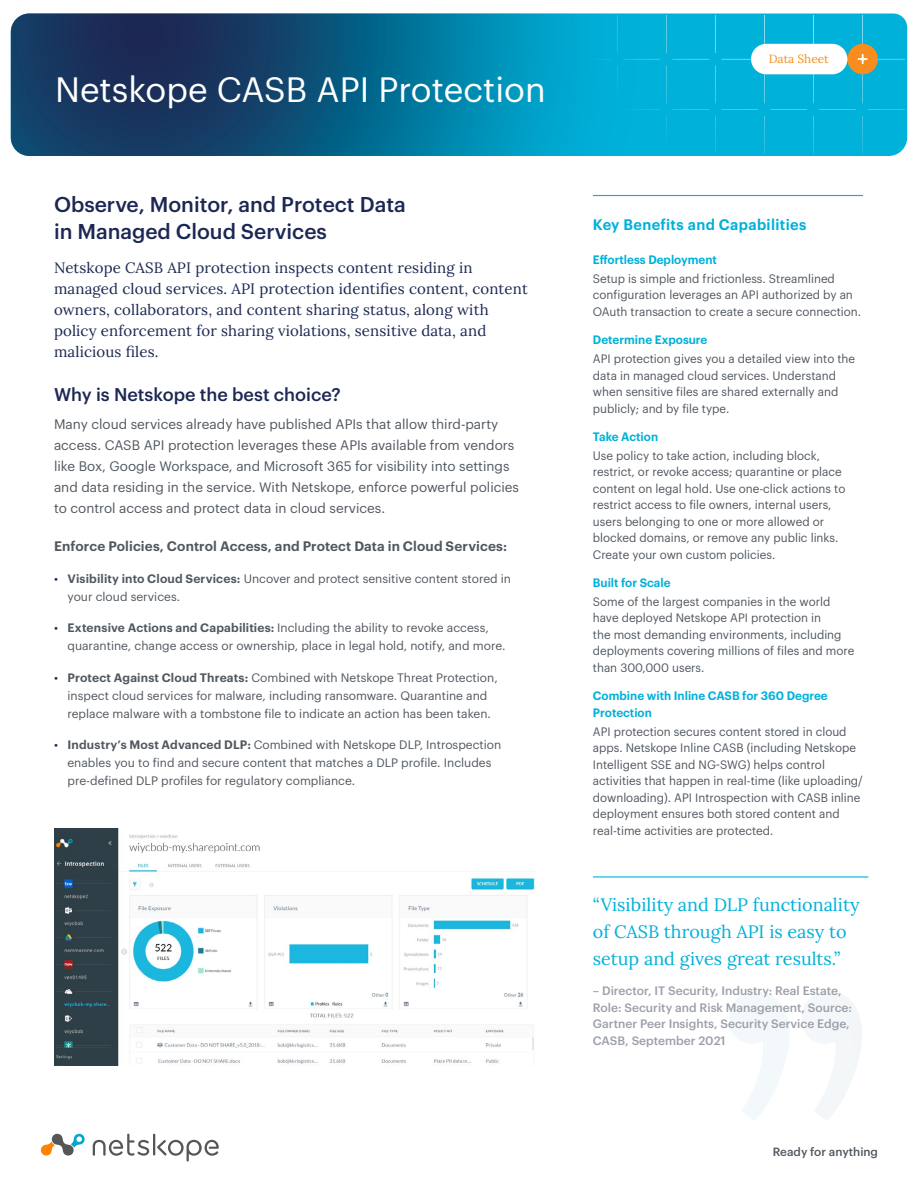
<style>
.page{position:relative;width:918px;height:1188px;background:#fff}
.page>*{position:absolute;margin:0;border:0;box-sizing:border-box;transform-origin:0 0}
.t1{font:34.5px "Graphik";color:#fff}
.t2{font:500 21px/27px "Graphik";color:#1c2853}
.t3{font:18px/27px "Lora";color:#00b1da}
.t4{font:500 18px "Graphik";color:#1c2853}
.t5{font:15px/21px "Lora";letter-spacing:.01em;color:#1c2853}
.t6{font:600 15px "Graphik";letter-spacing:.025em;color:#00b1da}
.t7{font:13.5px/21px "Graphik";color:#50575f}
.t8{font:600 13.5px "Graphik";letter-spacing:.01em;color:#50575f}
.t9{font:12px/16.5px "Graphik";color:#50575f}
.t10{font:500 12px/16.5px "Graphik";color:#9b9fa8}
.t11{font:600 12px/16.5px "Graphik";color:#00b1da}
.t12{font:11.85px "Lora";letter-spacing:-.005em;color:#f78d1e}
.t13{font:500 11.7px "Graphik";color:#50575f}
.s1{color:#1c2853}
.s2{font-weight:600}
</style>
<div class="page">
<div style="left:638px;top:14px;width:269px;height:142px;background:#00b1da"></div>
<svg style="left:638px;top:59px;width:22px;height:51px"></svg>
<svg style="left:862px;top:116px;width:1px;height:38px"></svg>
<svg style="left:813px;top:116px;width:1px;height:38px"></svg>
<svg style="left:715px;top:116px;width:1px;height:38px"></svg>
<svg style="left:764px;top:116px;width:1px;height:38px"></svg>
<svg style="left:666px;top:116px;width:1px;height:38px"></svg>
<svg style="left:11px;top:14px;width:627px;height:142px;background:#0b628a"></svg>
<svg style="left:666px;top:15px;width:240px;height:95px;background:#0cb0d4"></svg>
<div style="left:751px;top:44px;width:96px;height:30px;background:#fff;border-radius:15px"></div>
<svg style="left:41px;top:1134px;width:44px;height:22px"></svg>
<hr style="left:153px;top:1134px;width:2px;height:21px;background:#55565a">
<svg style="left:93px;top:1134px;width:56px;height:22px"></svg>
<svg style="left:157px;top:1140px;width:62px;height:21px"></svg>
<svg style="left:729px;top:992px;width:133px;height:129px"></svg>
<hr style="left:593px;top:195px;width:270px;height:1px;background:#00b1da">
<img style="left:55px;top:828px;width:480px;height:237px">
<hr style="left:593px;top:876px;width:275px;height:2px;background:#00b1da">
<h1 class="t1" style="left:55px;top:63px;width:492px">Netskope CASB API Protection</h1>
<h2 class="t2" style="left:54px;top:189px;width:353px">Observe, Monitor, and Protect Data in Managed Cloud Services</h2>
<p class="t5" style="left:54px;top:256px;width:475px">Netskope CASB API protection inspects content residing in managed cloud services. API protection identifies content, content owners, collaborators, and content sharing status, along with policy enforcement for sharing violations, sensitive data, and malicious files.</p>
<h3 class="t4" style="left:54px;top:381px;width:288px">Why is Netskope the best choice?</h3>
<p class="t7" style="left:54px;top:413px;width:467px">Many cloud services already have published APIs that allow third-party access. CASB API protection leverages these APIs available from vendors like Box, Google Workspace, and Microsoft 365 for visibility into settings and data residing in the service. With Netskope, enforce powerful policies to control access and protect data in cloud services.</p>
<p class="t8" style="left:54px;top:536px;width:455px">Enforce Policies, Control Access, and Protect Data in Cloud Services:</p>
<p class="t9" style="left:68px;top:569px;width:445px;line-height:18px;text-indent:-14px"><span class="s1">•</span> <span class="s2">Visibility into Cloud Services:</span> Uncover and protect sensitive content stored in your cloud services.</p>
<p class="t9" style="left:68px;top:618px;width:440px;line-height:18px;text-indent:-14px"><span class="s1">•</span> <span class="s2">Extensive Actions and Capabilities:</span> Including the ability to revoke access, quarantine, change access or ownership, place in legal hold, notify, and more.</p>
<p class="t9" style="left:54px;top:668px;width:445px;line-height:18px;text-align:center"><span class="s1">•</span> <span class="s2">Protect Against Cloud Threats:</span> Combined with Netskope Threat Protection, inspect cloud services for malware, including ransomware. Quarantine and replace malware with a tombstone file to indicate an action has been taken.</p>
<p class="t9" style="left:68px;top:735px;width:435px;line-height:18px;text-indent:-14px"><span class="s1">•</span> <span class="s2">Industry’s Most Advanced DLP:</span> Combined with Netskope DLP, Introspection enables you to find and secure content that matches a DLP profile. Includes pre-defined DLP profiles for regulatory compliance.</p>
<p class="t12" style="left:769px;top:50px;width:61px">Data Sheet</p>
<p class="t6" style="left:593px;top:213px;width:215px">Key Benefits and Capabilities</p>
<p class="t11" style="left:593px;top:251px;width:125px">Effortless Deployment</p>
<p class="t9" style="left:593px;top:269px;width:270px">Setup is simple and frictionless. Streamlined configuration leverages an API authorized by an<br>OAuth transaction to create a secure connection.</p>
<p class="t11" style="left:593px;top:331px;width:116px">Determine Exposure</p>
<p class="t9" style="left:593px;top:350px;width:264px">API protection gives you a detailed view into the data in managed cloud services. Understand when sensitive files are shared externally and publicly; and by file type.</p>
<p class="t11" style="left:593px;top:427px;width:67px">Take Action</p>
<p class="t9" style="left:593px;top:446px;width:254px">Use policy to take action, including block, restrict, or revoke access; quarantine or place content on legal hold. Use one-click actions to restrict access to file owners, internal users, users belonging to one or more allowed or blocked domains, or remove any public links.<br>Create your own custom policies.</p>
<p class="t11" style="left:593px;top:574px;width:79px">Built for Scale</p>
<p class="t9" style="left:593px;top:592px;width:263px">Some of the largest companies in the world have deployed Netskope API protection in<br>the most demanding environments, including deployments covering millions of files and more than 300,000 users.</p>
<p class="t11" style="left:593px;top:687px;width:236px">Combine with Inline CASB for 360 Degree<br>Protection</p>
<p class="t9" style="left:593px;top:722px;width:272px">API protection secures content stored in cloud apps. Netskope Inline CASB (including Netskope Intelligent SSE and NG-SWG) helps control activities that happen in real-time (like uploading/ downloading). API Introspection with CASB inline deployment ensures both stored content and real-time activities are protected.</p>
<h3 class="t3" style="left:593px;top:890px;width:268px">“Visibility and DLP functionality of CASB through API is easy to setup and gives great results.”</h3>
<p class="t10" style="left:593px;top:982px;width:261px">– Director, IT Security, Industry: Real Estate, Role: Security and Risk Management, Source:<br>Gartner Peer Insights, Security Service Edge, CASB, September 2021</p>
<p class="t13" style="left:773px;top:1143px;width:107px">Ready for anything</p>
</div>
